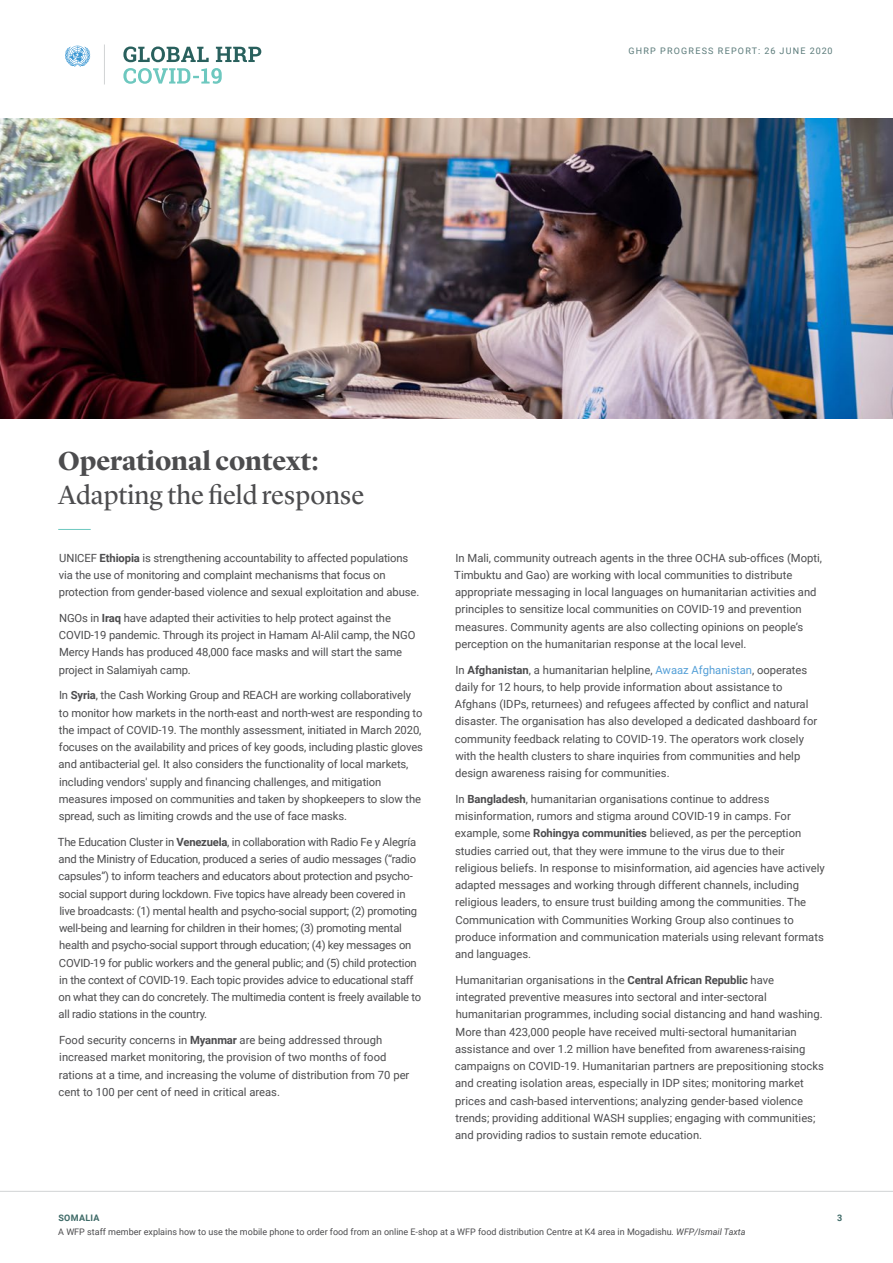
<style>
.page{position:relative;width:893px;height:1263px;background:#fff}
.page>*{position:absolute;margin:0;border:0;box-sizing:border-box;transform-origin:0 0}
.t1{font:27px "Lyon Display";color:#4c4c4e}
.t2{font:700 27px "Lyon Display";color:#4c4c4e}
.t3{font:11.25px/17.2px "Roboto";color:#4c4c4e}
.t4{font:11.25px/17.2px "Roboto";letter-spacing:-.02em;color:#4c4c4e}
.t5{font:9px/13.5px "Roboto";color:#4c4c4e}
.t6{font:9px "Roboto";letter-spacing:.135em;color:#5a7a79}
.t7{font:700 9px "Roboto";color:#3e6a67}
.s1{font-weight:700}
.s2{color:#549fd7}
.s3{font-weight:700;color:#3e6a67}
.s4{font-style:italic}
</style>
<div class="page">
<svg style="left:123px;top:68px;width:99px;height:16px"></svg>
<svg style="left:123px;top:47px;width:138px;height:15px"></svg>
<hr style="left:104px;top:45px;width:1px;height:40px;background:#d1d3d4">
<svg style="left:65px;top:46px;width:25px;height:21px"></svg>
<img style="left:0;top:119px;width:893px;height:300px">
<hr style="left:58px;top:529px;width:33px;height:1px;background:#6dc8bf">
<hr style="left:0;top:1191px;width:893px;height:1px;background:#d1d3d4">
<p class="t6" style="left:628px;top:44px;width:206px">GHRP PROGRESS REPORT: 26 JUNE 2020</p>
<h1 class="t2" style="left:58px;top:440px;width:262px">Operational context:</h1>
<h1 class="t1" style="left:58px;top:475px;width:308px">Adapting the field response</h1>
<p class="t3" style="left:59px;top:549px;width:362px">UNICEF <span class="s1">Ethiopia</span> is strengthening accountability to affected populations via the use of monitoring and complaint mechanisms that focus on protection from gender-based violence and sexual exploitation and abuse.</p>
<p class="t3" style="left:59px;top:609px;width:358px">NGOs in <span class="s1">Iraq</span> have adapted their activities to help protect against the COVID-19 pandemic. Through its project in Hamam Al-Alil camp, the NGO Mercy Hands has produced 48,000 face masks and will start the same project in Salamiyah camp.</p>
<p class="t3" style="left:59px;top:686px;width:366px">In <span class="s1">Syria</span>, the Cash Working Group and REACH are working collaboratively to monitor how markets in the north-east and north-west are responding to the impact of COVID-19. The monthly assessment, initiated in March 2020, focuses on the availability and prices of key goods, including plastic gloves and antibacterial gel. It also considers the functionality of local markets, including vendors' supply and financing challenges, and mitigation measures imposed on communities and taken by shopkeepers to slow the spread, such as limiting crowds and the use of face masks.</p>
<p class="t4" style="left:58px;top:833px;width:365px">The Education Cluster in <span class="s1">Venezuela</span>, in collaboration with Radio Fe y Alegría and the Ministry of Education, produced a series of audio messages (“radio capsules”) to inform teachers and educators about protection and psycho&shy;social support during lockdown. Five topics have already been covered in live broadcasts: (1) mental health and psycho-social support; (2) promoting well-being and learning for children in their homes; (3) promoting mental health and psycho-social support through education; (4) key messages on COVID-19 for public workers and the general public; and (5) child protection in the context of COVID-19. Each topic provides advice to educational staff on what they can do concretely. The multimedia content is freely available to all radio stations in the country.</p>
<p class="t3" style="left:59px;top:1031px;width:352px">Food security concerns in <span class="s1">Myanmar</span> are being addressed through increased market monitoring, the provision of two months of food rations at a time, and increasing the volume of distribution from 70 per cent to 100 per cent of need in critical areas.</p>
<p class="t3" style="left:454px;top:548px;width:369px">In Mali, community outreach agents in the three OCHA sub-offices (Mopti, Timbuktu and Gao) are working with local communities to distribute appropriate messaging in local languages on humanitarian activities and principles to sensitize local communities on COVID-19 and prevention measures. Community agents are also collecting opinions on people’s perception on the humanitarian response at the local level.</p>
<p class="t3" style="left:455px;top:660px;width:364px">In <span class="s1">Afghanistan</span>, a humanitarian helpline, <span class="s2">Awaaz Afghanistan</span>, ooperates daily for 12 hours, to help provide information about assistance to Afghans (IDPs, returnees) and refugees affected by conflict and natural disaster. The organisation has also developed a dedicated dashboard for community feedback relating to COVID-19. The operators work closely with the health clusters to share inquiries from communities and help design awareness raising for communities.</p>
<p class="t3" style="left:455px;top:790px;width:371px">In <span class="s1">Bangladesh</span>, humanitarian organisations continue to address misinformation, rumors and stigma around COVID-19 in camps. For example, some <span class="s1">Rohingya communities</span> believed, as per the perception studies carried out, that they were immune to the virus due to their religious beliefs. In response to misinformation, aid agencies have actively adapted messages and working through different channels, including religious leaders, to ensure trust building among the communities. The Communication with Communities Working Group also continues to produce information and communication materials using relevant formats and languages.</p>
<p class="t3" style="left:455px;top:971px;width:370px">Humanitarian organisations in the <span class="s1">Central African Republic</span> have integrated preventive measures into sectoral and inter-sectoral humanitarian programmes, including social distancing and hand washing.<br>More than 423,000 people have received multi-sectoral humanitarian assistance and over 1.2 million have benefited from awareness-raising campaigns on COVID-19. Humanitarian partners are prepositioning stocks and creating isolation areas, especially in IDP sites; monitoring market prices and cash-based interventions; analyzing gender-based violence trends; providing additional WASH supplies; engaging with communities; and providing radios to sustain remote education.</p>
<p class="t5" style="left:58px;top:1211px;width:689px"><span class="s3">SOMALIA<br></span>A WFP staff member explains how to use the mobile phone to order food from an online E-shop at a WFP food distribution Centre at K4 area in Mogadishu<span class="s4">. WFP/Ismail Taxta</span></p>
<p class="t7" style="left:837px;top:1212px;width:7px">3</p>
</div>
